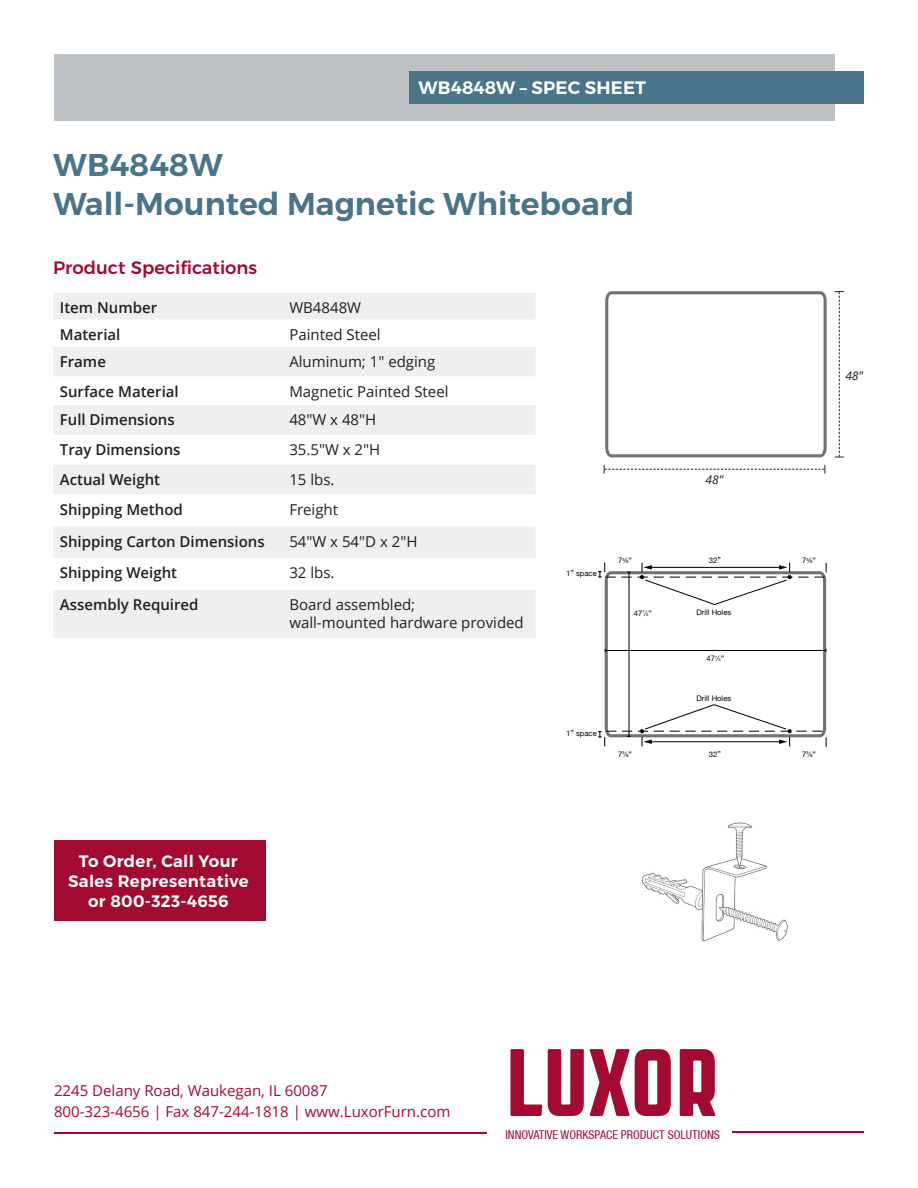
<style>
.page{position:relative;width:918px;height:1188px;background:#fff}
.page>*{position:absolute;margin:0;border:0;box-sizing:border-box;transform-origin:0 0}
.t1{font:600 31.5px/39px "Montserrat";color:#49748a}
.t2{font:500 18px "Montserrat";color:#a30a32}
.t3{font:600 18px "Montserrat";letter-spacing:.01em;color:#fff}
.t4{font:600 16.5px "Montserrat";letter-spacing:.02em;color:#fff}
.t5{font:15px "Open Sans";color:#231f20}
.t6{font:600 15px "Open Sans";color:#231f20}
.Footer_Contact_info{font:15px "Open Sans";color:#a30a32}
.t7{font:condensed 12.15px "Helvetica Neue LT";color:#a30a32}
.t8{font:italic 12px "Open Sans";color:#231f20}
.t9{font:7.65px "Helvetica Neue";color:#040503}
.t10{font:4.2px "Helvetica Neue";color:#040503}
.s1{font-size:8.25px}
.s2{font-size:4.2px}
</style>
<div class="page">
<div style="left:53px;top:293px;width:483px;height:345px;background:#eeeff0"></div>
<svg style="left:53px;top:320px;width:483px;height:85px"></svg>
<svg style="left:53px;top:435px;width:483px;height:155px"></svg>
<div style="left:54px;top:54px;width:781px;height:67px;background:#bdc1c4"></div>
<svg style="left:510px;top:1049px;width:32px;height:67px"></svg>
<svg style="left:548px;top:1049px;width:36px;height:67px"></svg>
<svg style="left:590px;top:1049px;width:81px;height:67px"></svg>
<svg style="left:680px;top:1049px;width:36px;height:67px"></svg>
<hr style="left:54px;top:1133px;width:432px;height:1px;background:#a30a32">
<hr style="left:732px;top:1132px;width:132px;height:1px;background:#a30a32">
<div style="left:409px;top:71px;width:455px;height:33px;background:#49758b"></div>
<div style="left:54px;top:841px;width:212px;height:80px;background:#a30a32"></div>
<svg style="left:604px;top:465px;width:222px;height:9px"></svg>
<svg style="left:835px;top:291px;width:9px;height:167px"></svg>
<img style="left:641px;top:822px;width:147px;height:120px">
<svg style="left:744px;top:834px;width:36px;height:20px"></svg>
<svg style="left:750px;top:894px;width:33px;height:17px"></svg>
<svg style="left:657px;top:856px;width:32px;height:19px"></svg>
<svg style="left:706px;top:877px;width:28px;height:15px"></svg>
<svg style="left:598px;top:563px;width:229px;height:184px"></svg>
<svg style="left:605px;top:291px;width:222px;height:166px"></svg>
<p class="t3" style="left:419px;top:77px;width:229px">WB4848W – SPEC SHEET</p>
<p class="t1" style="left:53px;top:146px;width:583px">WB4848W<br>Wall-Mounted Magnetic Whiteboard</p>
<p class="t2" style="left:53px;top:253px;width:206px">Product Specifications</p>
<p class="t6" style="left:60px;top:297px;width:99px">Item Number</p>
<p class="t5" style="left:289px;top:297px;width:73px">WB4848W</p>
<p class="t6" style="left:60px;top:324px;width:62px">Material</p>
<p class="t5" style="left:289px;top:324px;width:93px">Painted Steel</p>
<p class="t6" style="left:60px;top:351px;width:48px">Frame</p>
<p class="t5" style="left:289px;top:351px;width:148px">Aluminum; 1" edging</p>
<p class="t6" style="left:60px;top:381px;width:120px">Surface Material</p>
<p class="t5" style="left:289px;top:381px;width:161px">Magnetic Painted Steel</p>
<p class="t6" style="left:60px;top:410px;width:116px">Full Dimensions</p>
<p class="t5" style="left:289px;top:410px;width:88px">48"W x 48"H</p>
<p class="t6" style="left:60px;top:439px;width:122px">Tray Dimensions</p>
<p class="t5" style="left:289px;top:439px;width:92px">35.5"W x 2"H</p>
<p class="t6" style="left:60px;top:469px;width:102px">Actual Weight</p>
<p class="t5" style="left:289px;top:469px;width:47px">15 lbs.</p>
<p class="t6" style="left:60px;top:499px;width:125px">Shipping Method</p>
<p class="t5" style="left:289px;top:499px;width:50px">Freight</p>
<p class="t6" style="left:60px;top:531px;width:206px">Shipping Carton Dimensions</p>
<p class="t5" style="left:289px;top:531px;width:130px">54"W x 54"D x 2"H</p>
<p class="t6" style="left:60px;top:563px;width:119px">Shipping Weight</p>
<p class="t5" style="left:289px;top:563px;width:47px">32 lbs.</p>
<p class="t6" style="left:60px;top:594px;width:140px">Assembly Required</p>
<p class="t5" style="left:289px;top:594px;width:127px">Board assembled;</p>
<p class="t5" style="left:289px;top:612px;width:236px">wall-mounted hardware provided</p>
<p class="t4" style="left:79px;top:851px;width:160px">To Order, Call Your</p>
<p class="t4" style="left:68px;top:871px;width:182px">Sales Representative</p>
<p class="t4" style="left:88px;top:891px;width:142px">or 800-323-4656</p>
<p class="t8" style="left:706px;top:472px;width:19px">48"</p>
<p class="t9" style="left:566px;top:568px;width:32px">1<span class="s1">”</span> space</p>
<p class="t9" style="left:566px;top:728px;width:32px">1<span class="s1">”</span> space</p>
<p class="t9" style="left:618px;top:555px;width:15px">7<sup>5</sup>⁄<span class="s2">8</span><span class="s1">“</span></p>
<p class="t9" style="left:709px;top:555px;width:14px">32<span class="s1">”</span></p>
<p class="t9" style="left:634px;top:607px;width:20px">47 ⁄<span class="s2">4</span><span class="s1">“</span></p>
<p class="t9" style="left:696px;top:607px;width:36px">Drill Holes</p>
<p class="t10" style="left:642px;top:609px;width:4px">1</p>
<p class="t9" style="left:618px;top:749px;width:15px">7<sup>5</sup>⁄<span class="s2">8</span><span class="s1">“</span></p>
<p class="t9" style="left:706px;top:653px;width:20px">47<sup>1</sup>⁄<span class="s2">4</span><span class="s1">“</span></p>
<p class="t9" style="left:696px;top:692px;width:36px">Drill Holes</p>
<p class="t9" style="left:709px;top:749px;width:14px">32<span class="s1">”</span></p>
<p class="Footer_Contact_info" style="left:54px;top:1080px;width:275px">2245 Delany Road, Waukegan, IL 60087</p>
<p class="Footer_Contact_info" style="left:54px;top:1101px;width:398px">800-323-4656 | Fax 847-244-1818 | www.LuxorFurn.com</p>
<p class="t7" style="left:506px;top:1128px;width:216px">INNOVATIVE WORKSPACE PRODUCT SOLUTIONS</p>
<p class="t8" style="left:845px;top:367px;width:19px">48"</p>
<p class="t9" style="left:802px;top:555px;width:15px">7<sup>5</sup>⁄<span class="s2">8</span><span class="s1">“</span></p>
<p class="t9" style="left:802px;top:749px;width:15px">7<sup>5</sup>⁄<span class="s2">8</span><span class="s1">“</span></p>
</div>
